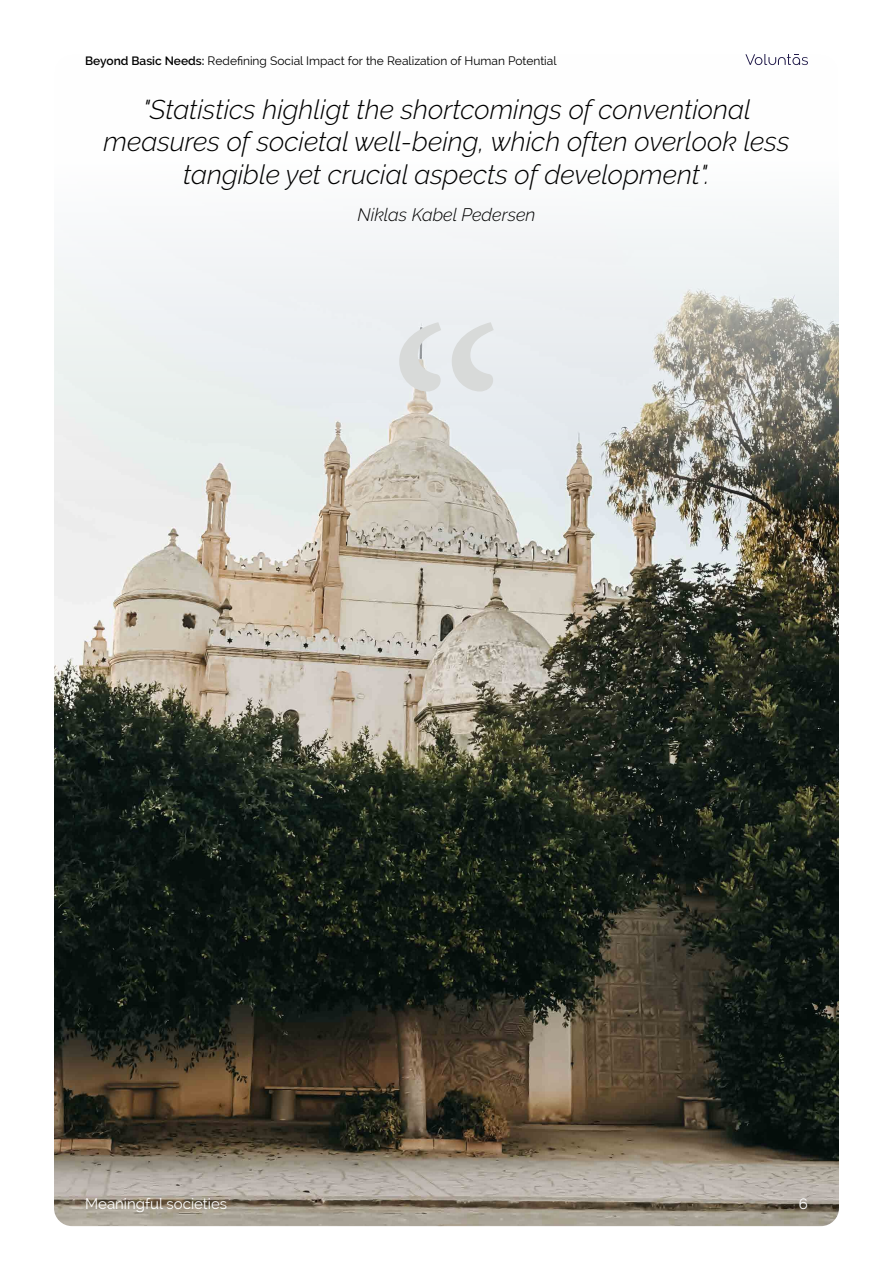
<style>
.page{position:relative;width:893px;height:1263px;background:#fff}
.page>*{position:absolute;margin:0;border:0;box-sizing:border-box;transform-origin:0 0}
.t1{font:300px "Minion Pro";color:#d8dad9}
.t2{font:italic 300 27px/32.4px "Raleway";color:#000;text-align:center}
.t3{font:italic 300 18px "Raleway";color:#000}
.t4{font:15px "Raleway";color:#fff}
.t5{font:12px "Raleway";color:#000}
.s1{font-weight:600}
</style>
<div class="page">
<img style="left:54px;top:65px;width:785px;height:1161px">
<svg style="left:745px;top:54px;width:63px;height:11px"></svg>
<p class="t5" style="left:85px;top:54px;width:473px"><span class="s1">Beyond Basic Needs:</span> Redefining Social Impact for the Realization of Human Potential</p>
<p class="t2" style="left:104px;top:93px;width:687px">"Statistics highligt the shortcomings of conventional measures of societal well-being, which often overlook less tangible yet crucial aspects of development".</p>
<p class="t3" style="left:357px;top:204px;width:180px">Niklas Kabel Pedersen</p>
<h1 class="t1" style="left:387px;top:240px;width:121px">“</h1>
<p class="t4" style="left:85px;top:1195px;width:144px">Meaningful societies</p>
<p class="t4" style="left:799px;top:1195px;width:11px">6</p>
</div>
